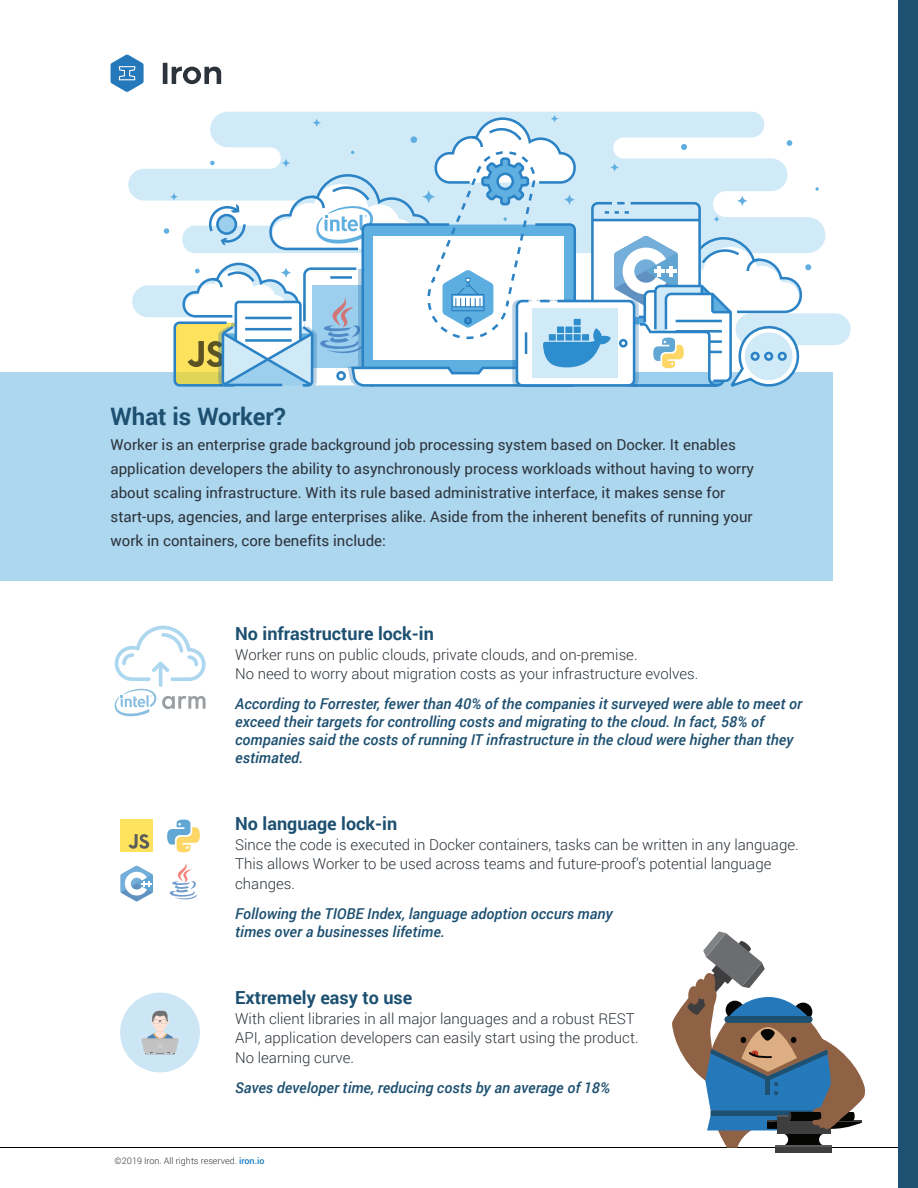
<style>
.page{position:relative;width:918px;height:1188px;background:#fff}
.page>*{position:absolute;margin:0;border:0;box-sizing:border-box;transform-origin:0 0}
.t1{font:700 24px "Roboto";color:#1d5071}
.t2{font:700 18px "Roboto";color:#1d5071}
.t3{font:300 15px/19.5px "Roboto";color:#2c333a}
.t4{font:15px/24px "Roboto";color:#2c333a}
.t5{font:italic 500 15px/18px "Roboto";color:#1d5071}
.t6{font:300 9px "Roboto";color:#2c333a}
.s1{font-weight:500;color:#147dc2}
</style>
<div class="page">
<div style="left:0;top:372px;width:833px;height:209px;background:#add6ef"></div>
<svg style="left:111px;top:54px;width:33px;height:38px"></svg>
<hr style="left:163px;top:63px;width:4px;height:21px;background:#2c333a">
<hr style="left:0;top:1147px;width:918px;height:1px;background:#000">
<div style="left:775px;top:1146px;width:57px;height:7px;background:#3e3e3f"></div>
<svg style="left:672px;top:932px;width:193px;height:216px"></svg>
<div style="left:898px;top:0;width:20px;height:1188px;background:#1d5071"></div>
<svg style="left:121px;top:866px;width:32px;height:35px"></svg>
<div style="left:120px;top:819px;width:33px;height:33px;background:#fde35d"></div>
<svg style="left:128px;top:834px;width:21px;height:15px"></svg>
<svg style="left:167px;top:819px;width:33px;height:33px"></svg>
<svg style="left:170px;top:863px;width:27px;height:37px"></svg>
<svg style="left:115px;top:626px;width:91px;height:90px"></svg>
<div style="left:120px;top:993px;width:80px;height:79px;background:#cde6f6;border-radius:50%"></div>
<svg style="left:141px;top:1011px;width:38px;height:44px"></svg>
<svg style="left:128px;top:168px;width:697px;height:81px"></svg>
<div style="left:132px;top:285px;width:115px;height:32px;background:#d1eaf8;border-radius:16px"></div>
<div style="left:736px;top:313px;width:115px;height:32px;background:#d1eaf8;border-radius:16px"></div>
<svg style="left:164px;top:62px;width:655px;height:325px"></svg>
<h1 class="t1" style="left:111px;top:400px;width:177px">What is Worker?</h1>
<p class="t4" style="left:111px;top:433px;width:645px">Worker is an enterprise grade background job processing system based on Docker. It enables application developers the ability to asynchronously process workloads without having to worry about scaling infrastructure. With its rule based administrative interface, it makes sense for start-ups, agencies, and large enterprises alike. Aside from the inherent benefits of running your work in containers, core benefits include:</p>
<p class="t2" style="left:235px;top:621px;width:200px">No infrastructure lock-in</p>
<p class="t3" style="left:235px;top:644px;width:465px">Worker runs on public clouds, private clouds, and on-premise.<br>No need to worry about migration costs as your infrastructure evolves.</p>
<p class="t5" style="left:235px;top:695px;width:568px">According to Forrester, fewer than 40% of the companies it surveyed were able to meet or exceed their targets for controlling costs and migrating to the cloud. In fact, 58% of companies said the costs of running IT infrastructure in the cloud were higher than they estimated.</p>
<p class="t2" style="left:235px;top:811px;width:164px">No language lock-in</p>
<p class="t3" style="left:235px;top:834px;width:565px">Since the code is executed in Docker containers, tasks can be written in any language.<br>This allows Worker to be used across teams and future-proof’s potential language changes.</p>
<p class="t5" style="left:235px;top:904px;width:379px">Following the TIOBE Index, language adoption occurs many times over a businesses lifetime.</p>
<p class="t2" style="left:235px;top:985px;width:179px">Extremely easy to use</p>
<p class="t3" style="left:235px;top:1008px;width:405px">With client libraries in all major languages and a robust REST<br>API, application developers can easily start using the product.<br>No learning curve.</p>
<p class="t5" style="left:235px;top:1078px;width:377px">Saves developer time, reducing costs by an average of 18%</p>
<p class="t6" style="left:115px;top:1155px;width:152px">©2019 Iron. All rights reserved. <span class="s1">iron.io</span></p>
</div>
